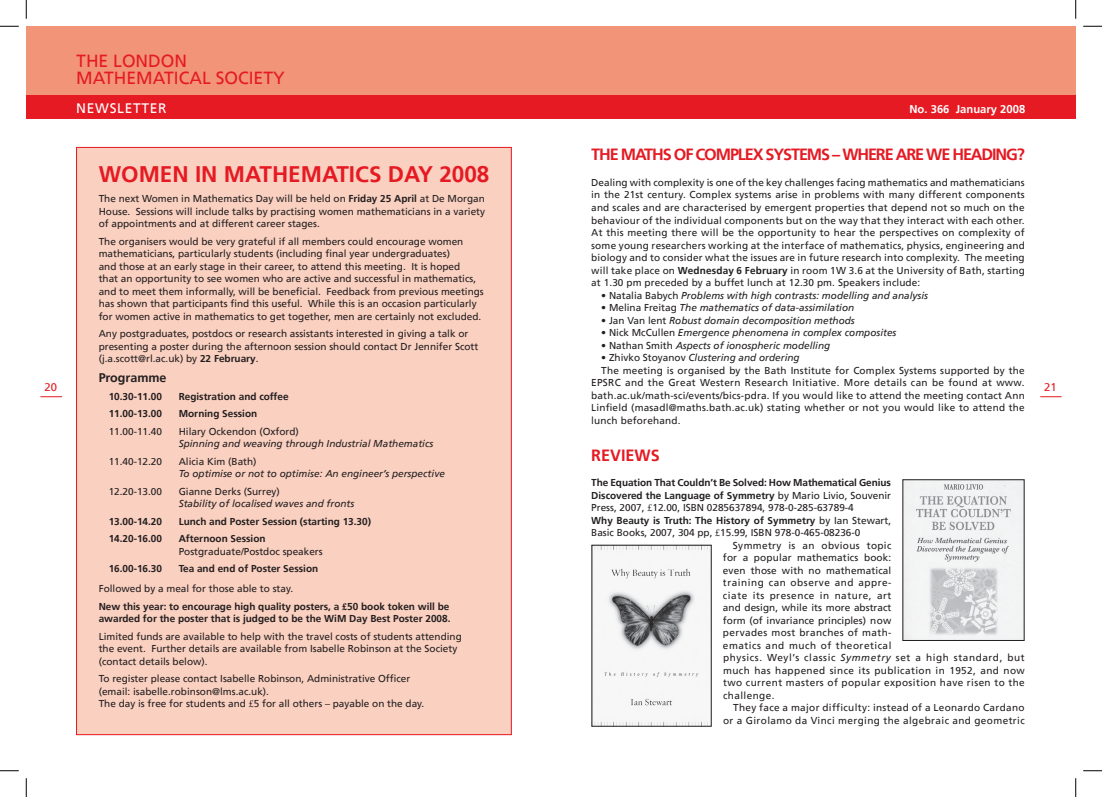
<style>
.page{position:relative;width:1102px;height:797px;background:#fff}
.page>*{position:absolute;margin:0;border:0;box-sizing:border-box;transform-origin:0 0}
.t1{font:700 22.5px "Frutiger CE";color:#e51a23}
.t2{font:17.5px/17.5px "Frutiger CE";color:#e51a23}
.t3{font:700 16.25px "Frutiger CE";letter-spacing:-.07em;color:#e51a23}
.t4{font:700 16.25px "Frutiger CE";color:#e51a23}
.t5{font:13.75px "Frutiger CE";letter-spacing:.05em;color:#fff}
.t6{font:700 12.5px "Frutiger CE";color:#231f20}
.t7{font:700 11.25px "Frutiger CE";color:#fff}
.t8{font:11.25px "Frutiger CE";color:#e51a23}
.t9{font:10px/12.5px "Frutiger CE";color:#231f20}
.t10{font:italic 10px "Frutiger CE";color:#231f20}
.t11{font:700 10px/17.5px "Frutiger CE";color:#231f20}
.t12{font:10px "Frutiger CE";letter-spacing:.02em;color:#231f20}
.t13{font:10px/12.5px "Frutiger CE";letter-spacing:.035em;color:#231f20;text-align:right}
.t14{font:10px "Frutiger CE";letter-spacing:.03em;color:#231f20}
.s1{font-weight:700}
.s2{font-weight:400}
.s3{font-family:"Times New Roman"}
.s4{font-style:normal}
.s5{font-style:italic}
</style>
<div class="page">
<div style="left:26px;top:26px;width:525px;height:69px;background:#f19478"></div>
<div style="left:76px;top:53px;width:329px;height:39px;background:#f19478"></div>
<svg style="left:74px;top:47px;width:215px;height:42px"></svg>
<div style="left:75px;top:52px;width:331px;height:41px;border:1px solid #f19478"></div>
<svg style="left:40px;top:396px;width:22px;height:1px"></svg>
<div style="left:551px;top:26px;width:524px;height:69px;background:#f19478"></div>
<div style="left:26px;top:95px;width:1049px;height:24px;background:#e51a23"></div>
<div style="left:854px;top:103px;width:172px;height:14px;border:1px solid #e51a23"></div>
<svg style="left:1040px;top:396px;width:21px;height:1px"></svg>
<div style="left:76px;top:147px;width:435px;height:587px;background:#fad0c0"></div>
<img style="left:594px;top:547px;width:114px;height:177px">
<img style="left:904px;top:481px;width:118px;height:157px">
<svg style="left:0;top:25px;width:19px;height:2px"></svg>
<svg style="left:1083px;top:25px;width:18px;height:2px"></svg>
<svg style="left:0;top:770px;width:19px;height:1px"></svg>
<svg style="left:1083px;top:770px;width:18px;height:1px"></svg>
<svg style="left:25px;top:0;width:2px;height:19px"></svg>
<svg style="left:25px;top:778px;width:2px;height:19px"></svg>
<svg style="left:1075px;top:0;width:1px;height:19px"></svg>
<svg style="left:1075px;top:778px;width:1px;height:19px"></svg>
<h2 class="t2" style="left:76px;top:52px;width:210px">THE LONDON<br>MATHEMATICAL SOCIETY</h2>
<h3 class="t5" style="left:76px;top:100px;width:92px">NEWSLETTER</h3>
<p class="t8" style="left:44px;top:380px;width:14px">20</p>
<h1 class="t1" style="left:99px;top:161px;width:392px">WOMEN IN MATHEMATICS DAY 2008</h1>
<p class="t9" style="left:99px;top:192px;width:388px;text-align:justify">The next Women in Mathematics Day will be held on <span class="s1">Friday 25 April</span> at De Morgan House. Sessions will include talks by practising women mathematicians in a variety of appointments and at different career stages.</p>
<p class="t9" style="left:99px;top:235px;width:386px">The organisers would be very grateful if all members could encourage women mathematicians, particularly students (including final year undergraduates)<br>and those at an early stage in their career, to attend this meeting. It is hoped<br>that an opportunity to see women who are active and successful in mathematics, and to meet them informally, will be beneficial. Feedback from previous meetings has shown that participants find this useful. While this is an occasion particularly for women active in mathematics to get together, men are certainly not excluded.</p>
<p class="t9" style="left:99px;top:327px;width:381px">Any postgraduates, postdocs or research assistants interested in giving a talk or presenting a poster during the afternoon session should contact Dr Jennifer Scott (j.a.scott@rl.ac.uk) by <span class="s1">22 February</span>.</p>
<p class="t6" style="left:99px;top:370px;width:69px">Programme</p>
<p class="t11" style="left:109px;top:387px;width:55px">10.30-11.00</p>
<p class="t11" style="left:179px;top:387px;width:111px">Registration and coffee</p>
<p class="t11" style="left:109px;top:405px;width:55px">11.00-13.00</p>
<p class="t11" style="left:179px;top:405px;width:80px">Morning Session</p>
<p class="t9" style="left:99px;top:425px;width:8px">11</p>
<p class="t9" style="left:120px;top:425px;width:44px">.00-11 .40</p>
<p class="t9" style="left:179px;top:425px;width:122px">Hilary Ockendon (Oxford)</p>
<p class="t10" style="left:179px;top:438px;width:256px">Spinning and weaving through Industrial Mathematics</p>
<p class="t9" style="left:99px;top:455px;width:8px">11</p>
<p class="t9" style="left:120px;top:455px;width:44px">.40-1 2.20</p>
<p class="t9" style="left:179px;top:455px;width:79px">Alicia Kim (Bath)</p>
<p class="t10" style="left:179px;top:468px;width:267px">To optimise or not to optimise: An engineer’s perspective</p>
<p class="t9" style="left:109px;top:485px;width:55px">12.20-13.00</p>
<p class="t9" style="left:179px;top:485px;width:103px">Gianne Derks (Surrey)</p>
<p class="t10" style="left:179px;top:498px;width:177px">Stability of localised waves and fronts</p>
<p class="t11" style="left:109px;top:512px;width:55px">13.00-14.20</p>
<p class="t11" style="left:179px;top:512px;width:194px">Lunch and Poster Session (starting 13.30)</p>
<p class="t11" style="left:109px;top:530px;width:55px">14.20-16.00</p>
<p class="t11" style="left:179px;top:530px;width:88px">Afternoon Session</p>
<p class="t9" style="left:179px;top:545px;width:145px">Postgraduate/Postdoc speakers</p>
<p class="t11" style="left:109px;top:560px;width:55px">16.00-16.30</p>
<p class="t11" style="left:179px;top:560px;width:141px">Tea and end of Poster Session</p>
<p class="t11" style="left:99px;top:580px;width:352px"><span class="s2">Followed by a meal for those able to stay.<br></span>New this year: to encourage high quality posters, a <span class="s3">£</span>50 book token will be</p>
<p class="t11" style="left:99px;top:610px;width:353px">awarded for the poster that is judged to be the WiM Day Best Poster 2008.</p>
<p class="t9" style="left:99px;top:630px;width:364px">Limited funds are available to help with the travel costs of students attending the event. Further details are available from Isabelle Robinson at the Society (contact details below).</p>
<p class="t9" style="left:99px;top:672px;width:327px">To register please contact Isabelle Robinson, Administrative Officer (email: isabelle.robinson@lms.ac.uk).<br>The day is free for students and <span class="s3">£</span>5 for all others – payable on the day.</p>
<p class="t7" style="left:909px;top:102px;width:117px">No. 366 January 2008</p>
<h3 class="t3" style="left:591px;top:145px;width:435px">THE MATHS OF COMPLEX SYSTEMS – WHERE ARE WE HEADING?</h3>
<p class="t9" style="left:591px;top:176px;width:435px;text-align:justify">Dealing with complexity is one of the key challenges facing mathematics and mathematicians in the 21 st century. Complex systems arise in problems with many different components and scales and are characterised by emergent properties that depend not so much on the behaviour of the individual components but on the way that they interact with each other.<br>At this meeting there will be the opportunity to hear the perspectives on complexity of some young researchers working at the interface of mathematics, physics, engineering and biology and to consider what the issues are in future research into complexity. The meeting will take place on <span class="s1">Wednesday 6 February</span> in room 1W 3.6 at the University of Bath, starting at 1.30 pm preceded by a buffet lunch at 12.30 pm. Speakers include:</p>
<p class="t10" style="left:601px;top:289px;width:328px"><span class="s4">• Natalia Babych</span> Problems with high contrasts: modelling and analysis</p>
<p class="t10" style="left:601px;top:302px;width:254px"><span class="s4">• Melina Freitag</span> The mathematics of data-assimilation</p>
<p class="t10" style="left:601px;top:314px;width:255px"><span class="s4">• Jan Van lent</span> Robust domain decomposition methods</p>
<p class="t10" style="left:601px;top:327px;width:297px"><span class="s4">• Nick McCullen</span> Emergence phenomena in complex composites</p>
<p class="t10" style="left:601px;top:339px;width:230px"><span class="s4">• Nathan Smith</span> Aspects of ionospheric modelling</p>
<p class="t10" style="left:601px;top:352px;width:200px"><span class="s4">• Zhivko Stoyanov</span> Clustering and ordering</p>
<p class="t12" style="left:601px;top:364px;width:425px">The meeting is organised by the Bath Institute for Complex Systems supported by the</p>
<p class="t14" style="left:591px;top:377px;width:434px">EPSRC and the Great Western Research Initiative. More details can be found at www.</p>
<p class="t12" style="left:591px;top:389px;width:435px">bath.ac.uk/math-sci/events/bics-pdra. If you would like to attend the meeting contact Ann</p>
<p class="t12" style="left:591px;top:402px;width:435px">Linfield (masadl@maths.bath.ac.uk) stating whether or not you would like to attend the</p>
<p class="t12" style="left:591px;top:414px;width:91px">lunch beforehand.</p>
<h3 class="t4" style="left:591px;top:446px;width:70px">REVIEWS</h3>
<p class="t9" style="left:591px;top:476px;width:301px"><span class="s1">The Equation That Couldn’t Be Solved: How Mathematical Genius Discovered the Language of Symmetry</span> by Mario Livio, Souvenir Press, 2007, <span class="s3">£</span>12.00, ISBN 0285637894, 978-0-285-63789-4<br><span class="s1">Why Beauty is Truth: The History of Symmetry</span> by Ian Stewart, Basic Books, 2007, 304 pp, <span class="s3">£</span>15.99, ISBN 978-0-465-08236-0</p>
<p class="t9" style="left:723px;top:539px;width:170px;text-align:justify;text-indent:10px">Symmetry is an obvious topic for a popular mathematics book: even those with no mathematical training can observe and appre&shy;ciate its presence in nature, art and design, while its more abstract form (of invariance principles) now pervades most branches of math&shy;ematics and much of theoretical</p>
<p class="t9" style="left:723px;top:651px;width:303px;text-align:justify">physics. Weyl’s classic <span class="s5">Symmetry</span> set a high standard, but much has happened since its publication in 1952, and now two current masters of popular exposition have risen to the challenge.</p>
<p class="t13" style="left:723px;top:701px;width:303px">They face a major difficulty: instead of a Leonardo Cardano or a Girolamo da Vinci merging the algebraic and geometric</p>
<p class="t8" style="left:1044px;top:380px;width:11px">21</p>
</div>
